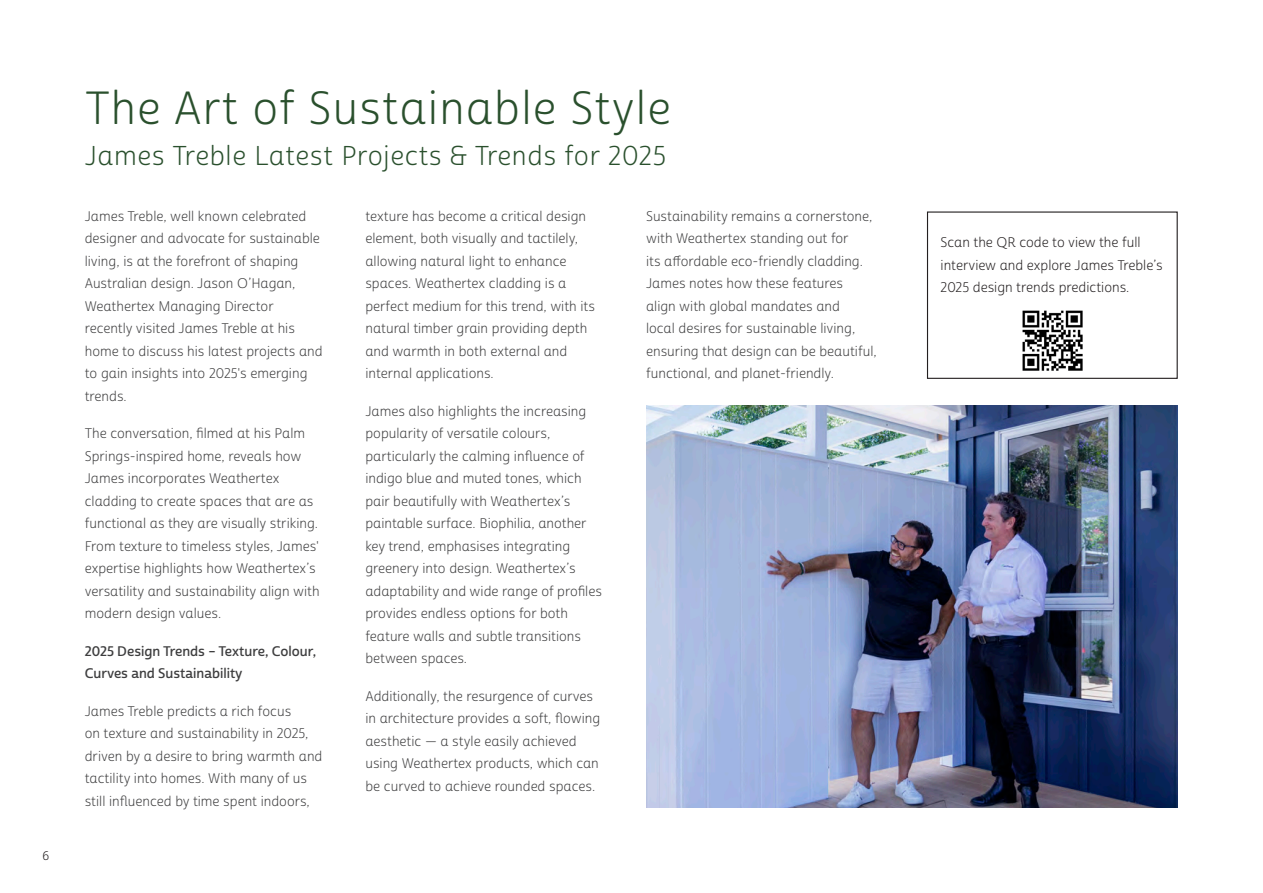
<style>
.page{position:relative;width:1263px;height:893px;background:#fff}
.page>*{position:absolute;margin:0;border:0;box-sizing:border-box;transform-origin:0 0}
.t1{font:45px "Cabrito Sans Nor Boo";letter-spacing:.025em;color:#2a502d}
.t2{font:26.4px "Cabrito Sans Nor Boo";letter-spacing:.025em;color:#2a502d}
.t3{font:13.5px/22.5px "Cabrito Sans Nor Boo";color:#3e3e3f}
.t4{font:13.5px/22.5px "Cabrito Sans Nor Boo";color:#231f20}
.t5{font:13.5px/22.5px "Cabrito Sans Nor Dem";color:#3e3e3f}
.t6{font:12px "Cabrito Sans Nor Boo";color:#231f20}
</style>
<div class="page">
<img style="left:646px;top:405px;width:532px;height:403px">
<img style="left:1022px;top:310px;width:61px;height:61px">
<div style="left:927px;top:211px;width:251px;height:168px;border:1px solid #231f20"></div>
<p class="t6" style="left:43px;top:848px;width:8px">6</p>
<p class="t1" style="left:85px;top:81px;width:587px">The Art of Sustainable Style</p>
<p class="t2" style="left:85px;top:140px;width:583px">James Treble Latest Projects &amp; Trends for 2025</p>
<p class="t3" style="left:85px;top:205px;width:239px">James Treble, well known celebrated designer and advocate for sustainable living, is at the forefront of shaping Australian design. Jason O’Hagan, Weathertex Managing Director recently visited James Treble at his home to discuss his latest projects and to gain insights into 2025's emerging trends.</p>
<p class="t3" style="left:85px;top:423px;width:236px">The conversation, filmed at his Palm Springs-inspired home, reveals how James incorporates Weathertex cladding to create spaces that are as functional as they are visually striking.<br>From texture to timeless styles, James' expertise highlights how Weathertex’s versatility and sustainability align with modern design values.</p>
<p class="t5" style="left:85px;top:640px;width:233px">2025 Design Trends – Texture, Colour,<br>Curves and Sustainability</p>
<p class="t3" style="left:85px;top:700px;width:239px">James Treble predicts a rich focus<br>on texture and sustainability in 2025, driven by a desire to bring warmth and tactility into homes. With many of us still influenced by time spent indoors,</p>
<p class="t3" style="left:365px;top:205px;width:231px">texture has become a critical design element, both visually and tactilely, allowing natural light to enhance spaces. Weathertex cladding is a perfect medium for this trend, with its natural timber grain providing depth and warmth in both external and internal applications.</p>
<p class="t3" style="left:365px;top:400px;width:238px">James also highlights the increasing popularity of versatile colours, particularly the calming influence of indigo blue and muted tones, which pair beautifully with Weathertex’s paintable surface. Biophilia, another key trend, emphasises integrating greenery into design. Weathertex’s adaptability and wide range of profiles provides endless options for both feature walls and subtle transitions between spaces.</p>
<p class="t3" style="left:365px;top:685px;width:236px">Additionally, the resurgence of curves in architecture provides a soft, flowing aesthetic — a style easily achieved using Weathertex products, which can be curved to achieve rounded spaces.</p>
<p class="t3" style="left:646px;top:205px;width:232px">Sustainability remains a cornerstone, with Weathertex standing out for<br>its affordable eco-friendly cladding.<br>James notes how these features<br>align with global mandates and<br>local desires for sustainable living, ensuring that design can be beautiful, functional, and planet-friendly.</p>
<p class="t4" style="left:940px;top:232px;width:224px">Scan the QR code to view the full interview and explore James Treble’s<br>2025 design trends predictions.</p>
</div>
